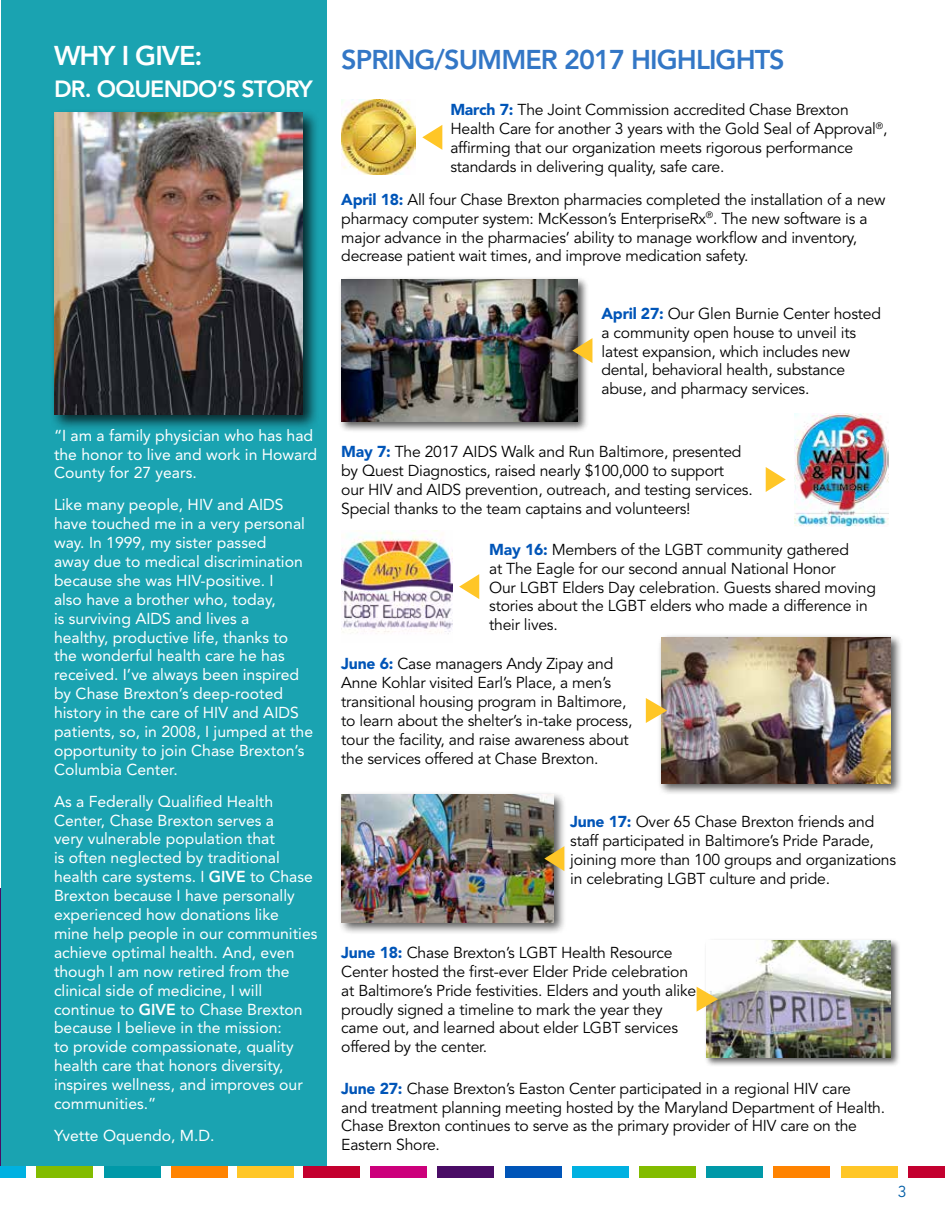
<style>
.page{position:relative;width:945px;height:1215px;background:#fff}
.page>*{position:absolute;margin:0;border:0;box-sizing:border-box;transform-origin:0 0}
.t1{font:800 27px "Avenir LT Std";letter-spacing:-.035em;color:#3377c6}
.t2{font:800 27px "Avenir LT Std";letter-spacing:-.035em;color:#fff}
.t3{font:800 23.25px "Avenir LT Std";letter-spacing:-.035em;color:#fff}
.t4{font:15.75px/18.9px "Avenir LT Std";letter-spacing:-.015em;color:#000}
.t5{font:15.75px/18.9px "Avenir LT Std";color:#fff}
.t6{font:15.75px "Avenir LT Std";color:#005da6}
.s1{font-weight:800}
.s2{font-weight:900;color:#0055b8}
</style>
<div class="page">
<div style="left:0;top:888px;width:7px;height:278px;background:#4a0d66"></div>
<div style="left:237px;top:1166px;width:56px;height:12px;background:#ffc627"></div>
<div style="left:841px;top:1166px;width:56px;height:12px;background:#ffc627"></div>
<div style="left:303px;top:1166px;width:56px;height:12px;background:#c3002f"></div>
<div style="left:908px;top:1166px;width:37px;height:12px;background:#c3002f"></div>
<div style="left:371px;top:1166px;width:56px;height:12px;background:#cc007b"></div>
<div style="left:438px;top:1166px;width:56px;height:12px;background:#4a0d66"></div>
<div style="left:505px;top:1166px;width:56px;height:12px;background:#0055b8"></div>
<div style="left:572px;top:1166px;width:56px;height:12px;background:#00b1e1"></div>
<div style="left:639px;top:1166px;width:57px;height:12px;background:#82bc00"></div>
<div style="left:707px;top:1166px;width:56px;height:12px;background:#0099a8"></div>
<div style="left:774px;top:1166px;width:56px;height:12px;background:#ff8300"></div>
<div style="left:0;top:1166px;width:26px;height:12px;background:#00b1e1"></div>
<div style="left:37px;top:1166px;width:56px;height:12px;background:#82bc00"></div>
<div style="left:104px;top:1166px;width:56px;height:12px;background:#0099a8"></div>
<div style="left:171px;top:1166px;width:56px;height:12px;background:#ff8300"></div>
<img style="left:341px;top:100px;width:75px;height:75px">
<img style="left:795px;top:413px;width:94px;height:113px">
<div style="left:704px;top:939px;width:197px;height:128px;background:#000;opacity:.65"></div>
<img style="left:706px;top:941px;width:185px;height:116px">
<div style="left:658px;top:634px;width:245px;height:162px;background:#000;opacity:.65"></div>
<img style="left:661px;top:637px;width:230px;height:147px">
<div style="left:338px;top:791px;width:229px;height:145px;background:#000;opacity:.65"></div>
<img style="left:341px;top:795px;width:213px;height:127px">
<img style="left:341px;top:531px;width:112px;height:103px">
<svg style="left:422px;top:125px;width:20px;height:25px"></svg>
<svg style="left:459px;top:574px;width:20px;height:25px"></svg>
<svg style="left:544px;top:846px;width:20px;height:25px"></svg>
<div style="left:1px;top:0;width:325px;height:1166px;background:#1aa3b1"></div>
<div style="left:338px;top:276px;width:251px;height:157px;background:#000;opacity:.65"></div>
<img style="left:341px;top:279px;width:237px;height:143px">
<svg style="left:572px;top:338px;width:20px;height:25px"></svg>
<svg style="left:766px;top:467px;width:20px;height:25px"></svg>
<svg style="left:646px;top:698px;width:21px;height:25px"></svg>
<svg style="left:697px;top:987px;width:21px;height:25px"></svg>
<div style="left:50px;top:108px;width:270px;height:323px;background:#000;opacity:.75"></div>
<img style="left:54px;top:113px;width:249px;height:301px">
<h1 class="t2" style="left:54px;top:39px;width:150px">WHY I GIVE:</h1>
<h2 class="t3" style="left:54px;top:75px;width:260px">DR. OQUENDO’S STORY</h2>
<p class="t5" style="left:54px;top:426px;width:265px">“I am a family physician who has had the honor to live and work in Howard<br>County for 27 years.</p>
<p class="t5" style="left:54px;top:495px;width:261px">Like many people, HIV and AIDS have touched me in a very personal way. In 1999, my sister passed<br>away due to medical discrimination because she was HIV-positive. I<br>also have a brother who, today,<br>is surviving AIDS and lives a<br>healthy, productive life, thanks to the wonderful health care he has received. I’ve always been inspired by Chase Brexton’s deep-rooted history in the care of HIV and AIDS patients, so, in 2008, I jumped at the opportunity to join Chase Brexton’s<br>Columbia Center.</p>
<p class="t5" style="left:54px;top:792px;width:265px">As a Federally Qualified Health<br>Center, Chase Brexton serves a<br>very vulnerable population that<br>is often neglected by traditional health care systems. I <span class="s1">GIVE</span> to Chase<br>Brexton because I have personally experienced how donations like mine help people in our communities achieve optimal health. And, even though I am now retired from the clinical side of medicine, I will continue to <span class="s1">GIVE</span> to Chase Brexton because I believe in the mission:<br>to provide compassionate, quality health care that honors diversity, inspires wellness, and improves our communities.”</p>
<p class="t5" style="left:54px;top:1126px;width:162px">Yvette Oquendo, M.D.</p>
<h1 class="t1" style="left:341px;top:43px;width:445px">SPRING/SUMMER 2017 HIGHLIGHTS</h1>
<p class="t4" style="left:450px;top:100px;width:439px"><span class="s2">March 7:</span> The Joint Commission accredited Chase Brexton Health Care for another 3 years with the Gold Seal of Approval<sup>®</sup>, affirming that our organization meets rigorous performance standards in delivering quality, safe care.</p>
<p class="t4" style="left:341px;top:190px;width:546px"><span class="s2">April 18:</span> All four Chase Brexton pharmacies completed the installation of a new pharmacy computer system: McKesson’s EnterpriseRx<sup>®</sup>. The new software is a major advance in the pharmacies’ ability to manage workflow and inventory, decrease patient wait times, and improve medication safety.</p>
<p class="t4" style="left:602px;top:304px;width:281px"><span class="s2">April 27:</span> Our Glen Burnie Center hosted a community open house to unveil its latest expansion, which includes new dental, behavioral health, substance abuse, and pharmacy services.</p>
<p class="t4" style="left:341px;top:443px;width:413px"><span class="s2">May 7:</span> The 2017 AIDS Walk and Run Baltimore, presented by Quest Diagnostics, raised nearly $100,000 to support<br>our HIV and AIDS prevention, outreach, and testing services.<br>Special thanks to the team captains and volunteers!</p>
<p class="t4" style="left:489px;top:540px;width:388px"><span class="s2">May 16:</span> Members of the LGBT community gathered<br>at The Eagle for our second annual National Honor<br>Our LGBT Elders Day celebration. Guests shared moving stories about the LGBT elders who made a difference in their lives.</p>
<p class="t4" style="left:341px;top:655px;width:293px"><span class="s2">June 6:</span> Case managers Andy Zipay and Anne Kohlar visited Earl’s Place, a men’s transitional housing program in Baltimore, to learn about the shelter’s in-take process, tour the facility, and raise awareness about the services offered at Chase Brexton.</p>
<p class="t4" style="left:570px;top:812px;width:327px"><span class="s2">June 17:</span> Over 65 Chase Brexton friends and staff participated in Baltimore’s Pride Parade, joining more than 100 groups and organizations in celebrating LGBT culture and pride.</p>
<p class="t4" style="left:341px;top:943px;width:357px"><span class="s2">June 18:</span> Chase Brexton’s LGBT Health Resource Center hosted the first-ever Elder Pride celebration at Baltimore’s Pride festivities. Elders and youth alike proudly signed a timeline to mark the year they came out, and learned about elder LGBT services offered by the center.</p>
<p class="t4" style="left:341px;top:1079px;width:545px"><span class="s2">June 27:</span> Chase Brexton’s Easton Center participated in a regional HIV care<br>and treatment planning meeting hosted by the Maryland Department of Health.<br>Chase Brexton continues to serve as the primary provider of HIV care on the Eastern Shore.</p>
<p class="t6" style="left:898px;top:1183px;width:10px">3</p>
</div>
